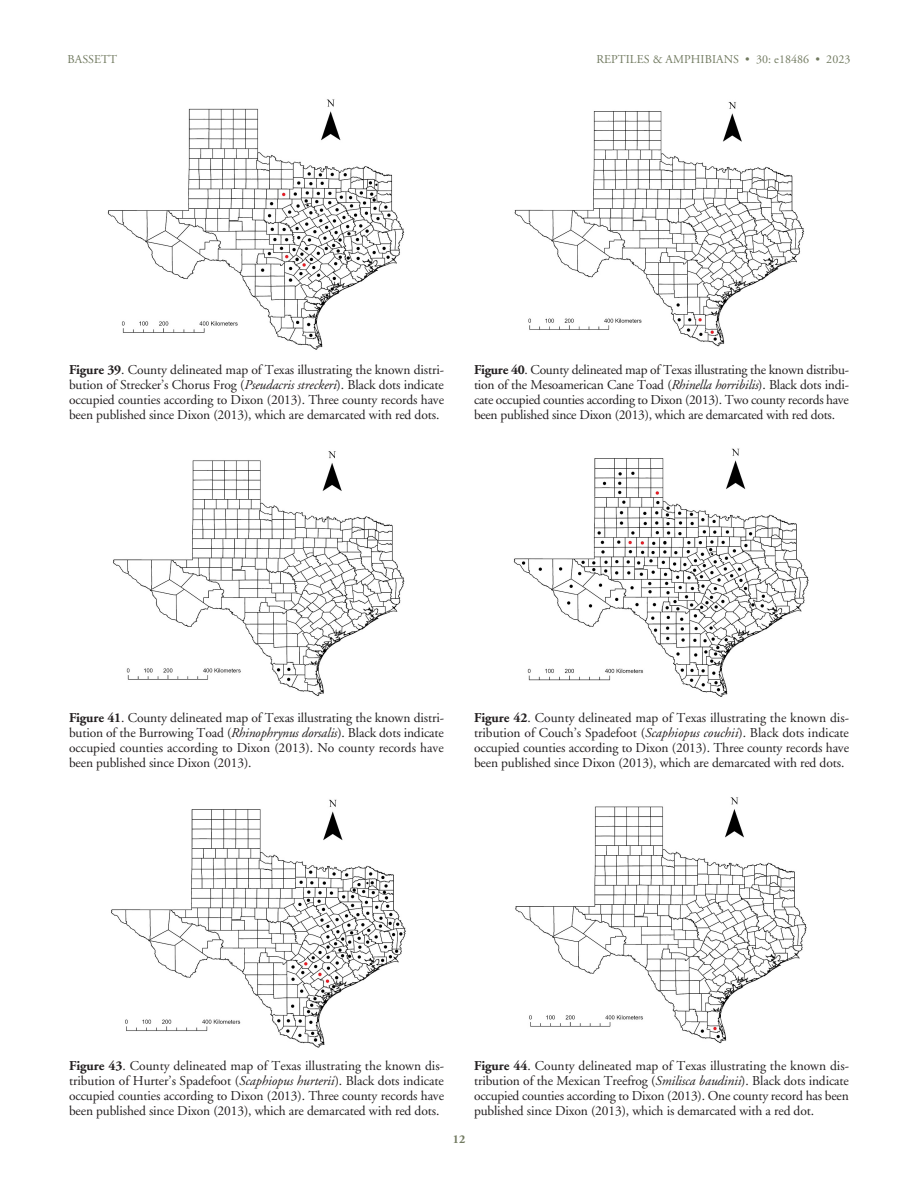
<style>
.page{position:relative;width:918px;height:1188px;background:#fff}
.page>*{position:absolute;margin:0;border:0;box-sizing:border-box;transform-origin:0 0}
.Figure_Caption{font:13.5px/15px "Adobe Garamond";letter-spacing:-.01em;color:#231f20;text-align:justify}
.t1{font:12px "Adobe Garamond";letter-spacing:.005em;color:#717a60}
.t2{font:700 12px "Adobe Garamond";color:#717a60}
.s1{font-weight:700}
.s2{font-style:italic}
</style>
<div class="page">
<img style="left:107px;top:99px;width:298px;height:251px">
<img style="left:113px;top:451px;width:292px;height:246px">
<img style="left:111px;top:799px;width:295px;height:249px">
<img style="left:514px;top:102px;width:291px;height:245px">
<img style="left:513px;top:448px;width:296px;height:249px">
<img style="left:515px;top:797px;width:292px;height:247px">
<p class="t1" style="left:68px;top:53px;width:51px">BASSETT</p>
<p class="t1" style="left:596px;top:53px;width:256px">REPTILES &amp; AMPHIBIANS • 30: e18486 • 2023</p>
<p class="Figure_Caption" style="left:69px;top:362px;width:377px"><span class="s1">Figure 39</span>. County delineated map of Texas illustrating the known distri&shy;bution of Strecker’s Chorus Frog (<span class="s2">Pseudacris streckeri</span>). Black dots indicate occupied counties according to Dixon (2013). Three county records have been published since Dixon (2013), which are demarcated with red dots.</p>
<p class="Figure_Caption" style="left:474px;top:362px;width:377px"><span class="s1">Figure 40</span>. County delineated map of Texas illustrating the known distribu&shy;tion of the Mesoamerican Cane Toad (<span class="s2">Rhinella horribilis</span>). Black dots indi&shy;cate occupied counties according to Dixon (2013). Two county records have been published since Dixon (2013), which are demarcated with red dots.</p>
<p class="Figure_Caption" style="left:69px;top:711px;width:377px"><span class="s1">Figure 41</span>. County delineated map of Texas illustrating the known distri&shy;bution of the Burrowing Toad (<span class="s2">Rhinophrynus dorsalis</span>). Black dots indicate occupied counties according to Dixon (2013). No county records have been published since Dixon (2013).</p>
<p class="Figure_Caption" style="left:474px;top:711px;width:377px"><span class="s1">Figure 42</span>. County delineated map of Texas illustrating the known dis&shy;tribution of Couch’s Spadefoot (<span class="s2">Scaphiopus couchii</span>). Black dots indicate occupied counties according to Dixon (2013). Three county records have been published since Dixon (2013), which are demarcated with red dots.</p>
<p class="Figure_Caption" style="left:69px;top:1059px;width:377px"><span class="s1">Figure 43</span>. County delineated map of Texas illustrating the known dis&shy;tribution of Hurter’s Spadefoot (<span class="s2">Scaphiopus hurterii</span>). Black dots indicate occupied counties according to Dixon (2013). Three county records have been published since Dixon (2013), which are demarcated with red dots.</p>
<p class="t2" style="left:453px;top:1132px;width:14px">12</p>
<p class="Figure_Caption" style="left:474px;top:1059px;width:377px"><span class="s1">Figure 44</span>. County delineated map of Texas illustrating the known dis&shy;tribution of the Mexican Treefrog (<span class="s2">Smilisca baudinii</span>). Black dots indicate occupied counties according to Dixon (2013). One county record has been published since Dixon (2013), which is demarcated with a red dot.</p>
</div>
